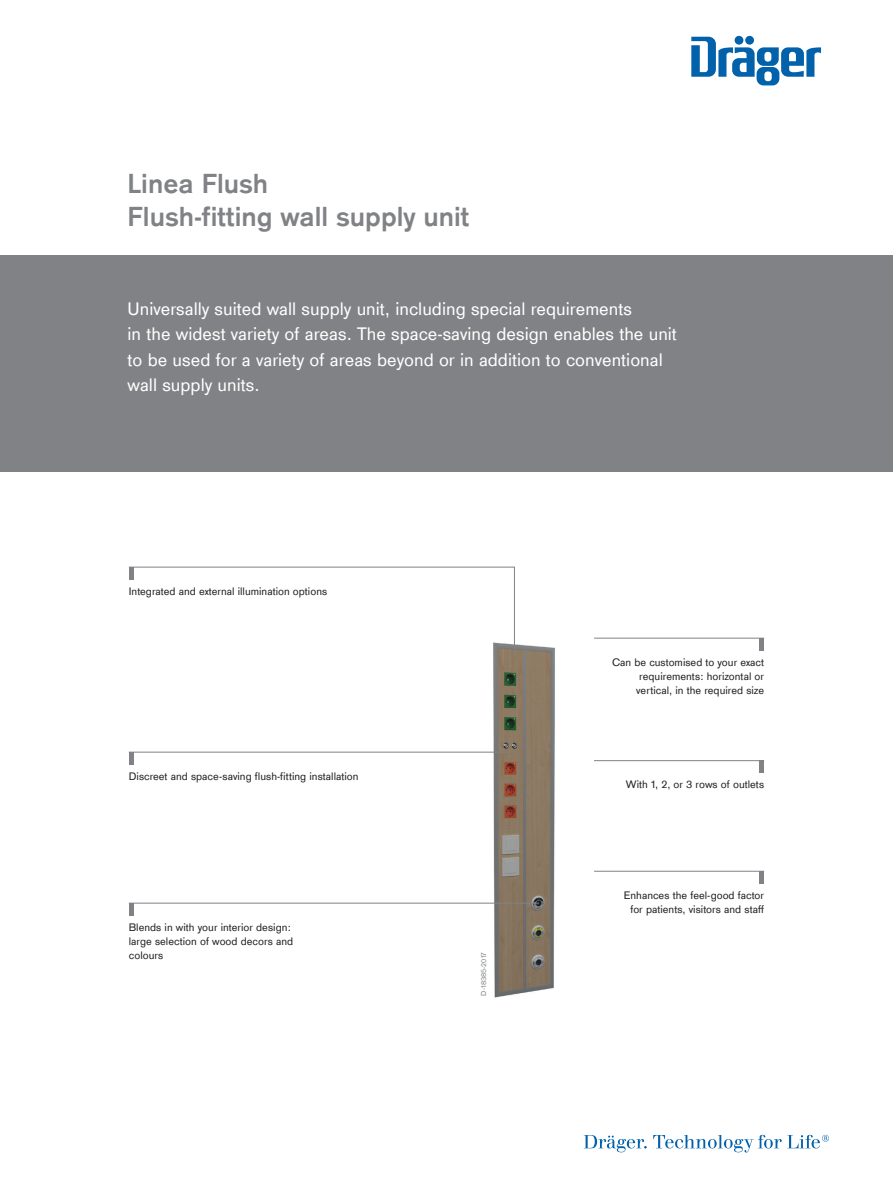
<style>
.page{position:relative;width:893px;height:1191px;background:#fff}
.page>*{position:absolute;margin:0;border:0;box-sizing:border-box;transform-origin:0 0}
.PI-Headline{font:700 28.5px "Draeger Sans Global";color:#808285}
.Introtext_white{font:18.75px/25.5px "Draeger Sans Global";color:#fff}
.t1{font:11.25px/14.2px "Draeger Sans";color:#231f20;text-align:justify}
.t2{font:7.5px "Draeger Sans";color:#808285}
</style>
<div class="page">
<div style="left:0;top:255px;width:893px;height:217px;background:#808285"></div>
<svg style="left:691px;top:37px;width:130px;height:48px"></svg>
<img style="left:254px;top:637px;width:511px;height:361px">
<svg style="left:128px;top:566px;width:387px;height:90px"></svg>
<hr style="left:760px;top:638px;width:4px;height:12px;background:#808285">
<hr style="left:594px;top:638px;width:170px;height:1px;background:#808285">
<hr style="left:129px;top:752px;width:4px;height:12px;background:#808285">
<hr style="left:129px;top:752px;width:379px;height:1px;background:#808285">
<hr style="left:129px;top:903px;width:4px;height:12px;background:#808285">
<hr style="left:129px;top:903px;width:410px;height:1px;background:#808285">
<hr style="left:760px;top:871px;width:4px;height:12px;background:#808285">
<hr style="left:594px;top:871px;width:170px;height:1px;background:#808285">
<hr style="left:760px;top:760px;width:4px;height:13px;background:#808285">
<hr style="left:594px;top:760px;width:170px;height:1px;background:#808285">
<svg style="left:584px;top:1135px;width:63px;height:17px"></svg>
<svg style="left:653px;top:1134px;width:176px;height:18px"></svg>
<p class="PI-Headline" style="left:128px;top:167px;width:142px">Linea Flush</p>
<p class="PI-Headline" style="left:128px;top:200px;width:344px">Flush-fitting wall supply unit</p>
<p class="Introtext_white" style="left:128px;top:295px;width:551px">Universally suited wall supply unit, including special requirements<br>in the widest variety of areas. The space-saving design enables the unit to be used for a variety of areas beyond or in addition to conventional wall supply units.</p>
<p class="t1" style="left:129px;top:583px;width:200px">Integrated and external illumination options</p>
<p class="t1" style="left:129px;top:768px;width:231px">Discreet and space-saving flush-fitting installation</p>
<p class="t1" style="left:129px;top:919px;width:166px;text-align:left">Blends in with your interior design: large selection of wood decors and colours</p>
<p class="t2" style="left:478px;top:995px;width:45px;rotate:-90deg">D-18385-2017</p>
<p class="t1" style="left:636px;top:654px;width:129px;text-indent:-24px">Can be customised to your exact requirements: horizontal or vertical, in the required size</p>
<p class="t1" style="left:626px;top:776px;width:140px">With 1, 2, or 3 rows of outlets</p>
<p class="t1" style="left:624px;top:887px;width:142px;text-align:center">Enhances the feel-good factor for patients, visitors and staff</p>
</div>
